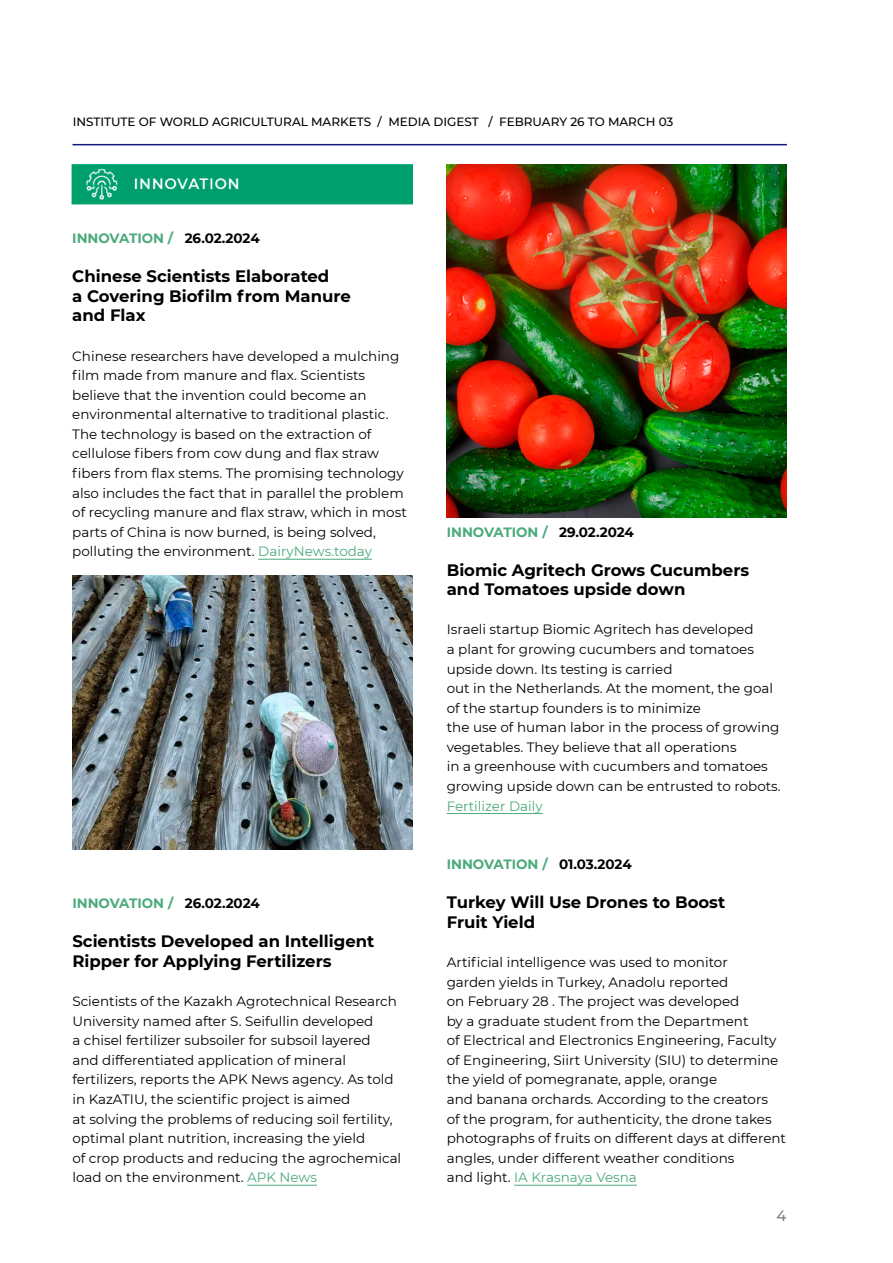
<style>
.page{position:relative;width:893px;height:1263px;background:#fff}
.page>*{position:absolute;margin:0;border:0;box-sizing:border-box;transform-origin:0 0}
.Заголовок_новости{font:700 16.5px/19.5px "Montserrat";color:#000}
.t1{font:500 15px "Montserrat";color:#817f7e}
.основной_текст{font:13.5px/19.5px "Montserrat";color:#000}
.даты_и_разделы{font:700 13.5px "Montserrat";color:#4baa7c}
.Дайджест_росс_сми{font:500 12px "Montserrat";color:#000}
.s1{color:#000}
.s2{color:#4baa7c}
</style>
<div class="page">
<hr style="left:72px;top:144px;width:715px;height:1px;background:#131a7d">
<hr style="left:258px;top:559px;width:114px;height:1px;background:#4baa7c">
<hr style="left:447px;top:813px;width:96px;height:1px;background:#4baa7c">
<img style="left:71px;top:164px;width:342px;height:41px">
<hr style="left:514px;top:1185px;width:123px;height:1px;background:#4baa7c">
<hr style="left:247px;top:1185px;width:70px;height:1px;background:#4baa7c">
<img style="left:72px;top:576px;width:340px;height:274px">
<img style="left:447px;top:164px;width:340px;height:353px">
<p class="Дайджест_росс_сми" style="left:73px;top:113px;width:602px">INSTITUTE OF WORLD AGRICULTURAL MARKETS / MEDIA DIGEST / FEBRUARY 26 TO MARCH 03</p>
<p class="даты_и_разделы" style="left:72px;top:229px;width:189px">INNOVATION / <span class="s1">26.02.2024</span></p>
<p class="Заголовок_новости" style="left:72px;top:266px;width:280px">Chinese Scientists Elaborated<br>a Covering Biofilm from Manure and Flax</p>
<p class="основной_текст" style="left:72px;top:346px;width:336px">Chinese researchers have developed a mulching film made from manure and flax. Scientists believe that the invention could become an environmental alternative to traditional plastic.<br>The technology is based on the extraction of cellulose fibers from cow dung and flax straw fibers from flax stems. The promising technology also includes the fact that in parallel the problem of recycling manure and flax straw, which in most parts of China is now burned, is being solved, polluting the environment. <span class="s2">DairyNews.today</span></p>
<p class="даты_и_разделы" style="left:72px;top:894px;width:189px">INNOVATION / <span class="s1">26.02.2024</span></p>
<p class="Заголовок_новости" style="left:72px;top:931px;width:303px">Scientists Developed an Intelligent<br>Ripper for Applying Fertilizers</p>
<p class="основной_текст" style="left:72px;top:991px;width:330px">Scientists of the Kazakh Agrotechnical Research University named after S. Seifullin developed<br>a chisel fertilizer subsoiler for subsoil layered<br>and differentiated application of mineral fertilizers, reports the APK News agency. As told in KazATIU, the scientific project is aimed<br>at solving the problems of reducing soil fertility, optimal plant nutrition, increasing the yield<br>of crop products and reducing the agrochemical load on the environment. <span class="s2">APK News</span></p>
<p class="даты_и_разделы" style="left:447px;top:522px;width:189px">INNOVATION / <span class="s1">29.02.2024</span></p>
<p class="Заголовок_новости" style="left:447px;top:559px;width:304px">Biomic Agritech Grows Cucumbers and Tomatoes upside down</p>
<p class="основной_текст" style="left:447px;top:619px;width:336px">Israeli startup Biomic Agritech has developed<br>a plant for growing cucumbers and tomatoes upside down. Its testing is carried<br>out in the Netherlands. At the moment, the goal of the startup founders is to minimize<br>the use of human labor in the process of growing vegetables. They believe that all operations<br>in a greenhouse with cucumbers and tomatoes growing upside down can be entrusted to robots.<br><span class="s2">Fertilizer Daily</span></p>
<p class="даты_и_разделы" style="left:447px;top:855px;width:186px">INNOVATION / <span class="s1">01.03.2024</span></p>
<p class="Заголовок_новости" style="left:447px;top:892px;width:280px">Turkey Will Use Drones to Boost<br>Fruit Yield</p>
<p class="основной_текст" style="left:447px;top:952px;width:341px">Artificial intelligence was used to monitor<br>garden yields in Turkey, Anadolu reported<br>on February 28 . The project was developed<br>by a graduate student from the Department<br>of Electrical and Electronics Engineering, Faculty of Engineering, Siirt University (SIU) to determine the yield of pomegranate, apple, orange<br>and banana orchards. According to the creators<br>of the program, for authenticity, the drone takes photographs of fruits on different days at different angles, under different weather conditions<br>and light. <span class="s2">IA Krasnaya Vesna</span></p>
<p class="t1" style="left:777px;top:1205px;width:12px">4</p>
</div>
